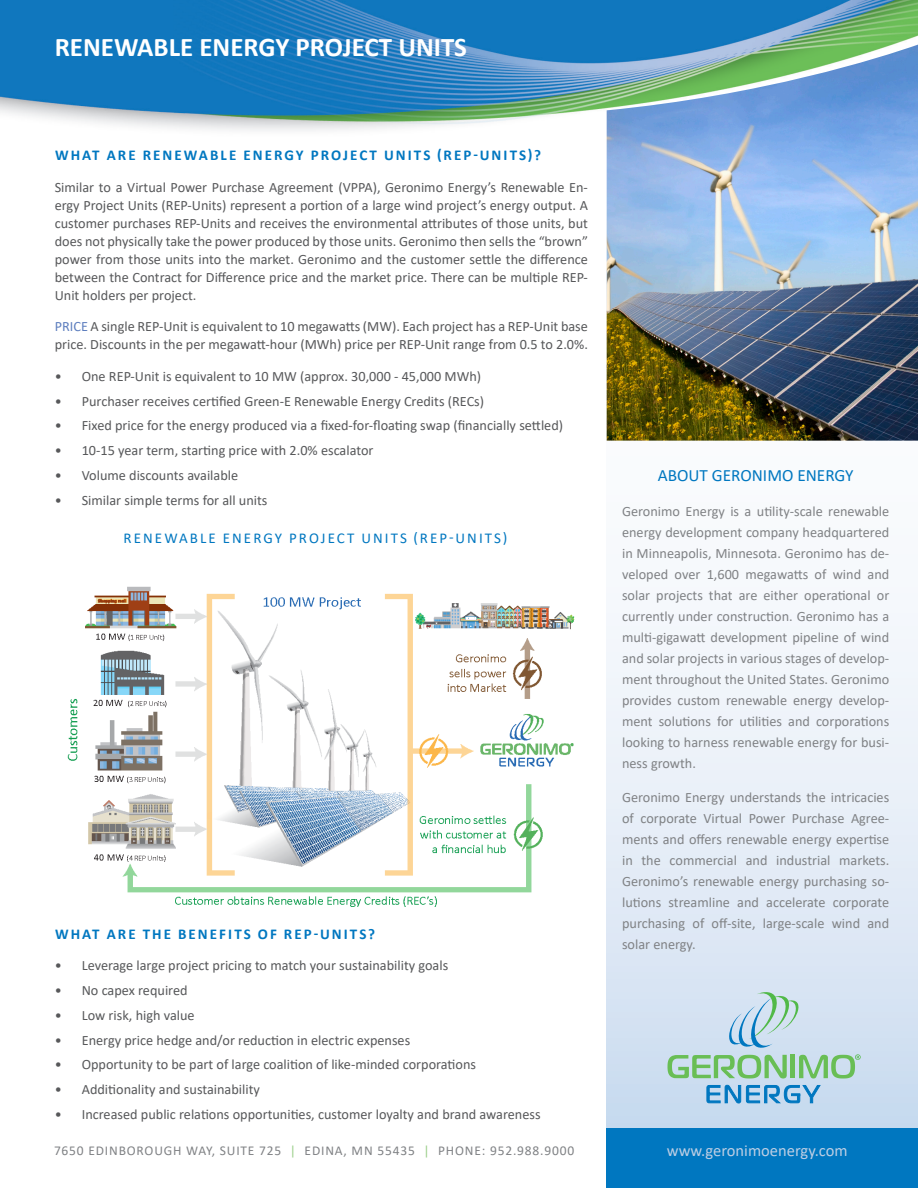
<style>
.page{position:relative;width:918px;height:1188px;background:#fff}
.page>*{position:absolute;margin:0;border:0;box-sizing:border-box;transform-origin:0 0}
.t1{font:700 27px "Calibri";color:#fff}
.t2{font:17.25px "Calibri";color:#0077c0}
.t3{font:16.5px "Calibri";color:#bdcee4}
.t4{font:700 15px "Calibri";letter-spacing:.14em;color:#0077c0}
.t5{font:15px "Calibri";letter-spacing:.14em;color:#0077c0}
.t6{font:14.25px/18px "Calibri";color:#57585a;text-align:justify}
.t7{font:14.25px/21px "Calibri";color:#808285;text-align:justify}
.t8{font:13.5px "Calibri";letter-spacing:.06em;color:#808285}
.s1{color:#5d7ebe}
.s2{color:#9bcf8a}
</style>
<div class="page">
<svg style="left:606px;top:218px;width:312px;height:910px"></svg>
<img style="left:0;top:0;width:918px;height:218px">
<img style="left:607px;top:45px;width:311px;height:396px">
<div style="left:606px;top:1128px;width:312px;height:60px;background:#0077c0"></div>
<svg style="left:668px;top:992px;width:193px;height:111px;background:#b8d5dc"></svg>
<img style="left:67px;top:586px;width:508px;height:321px">
<p class="t1" style="left:55px;top:28px;width:414px">RENEWABLE ENERGY PROJECT UNITS</p>
<p class="t4" style="left:55px;top:145px;width:488px">WHAT ARE RENEWABLE ENERGY PROJECT UNITS (REP-UNITS)?</p>
<p class="t6" style="left:55px;top:178px;width:535px">Similar to a Virtual Power Purchase Agreement (VPPA), Geronimo Energy’s Renewable En&shy;ergy Project Units (REP-Units) represent a portion of a large wind project’s energy output. A customer purchases REP-Units and receives the environmental attributes of those units, but does not physically take the power produced by those units. Geronimo then sells the “brown” power from those units into the market. Geronimo and the customer settle the difference between the Contract for Difference price and the market price. There can be multiple REP-Unit holders per project.</p>
<p class="t6" style="left:55px;top:317px;width:535px"><span class="s1">PRICE</span> A single REP-Unit is equivalent to 10 megawatts (MW). Each project has a REP-Unit base price. Discounts in the per megawatt-hour (MWh) price per REP-Unit range from 0.5 to 2.0%.</p>
<p class="t6" style="left:55px;top:367px;width:428px">• One REP-Unit is equivalent to 10 MW (approx. 30,000 - 45,000 MWh)</p>
<p class="t6" style="left:55px;top:391px;width:431px">• Purchaser receives certified Green-E Renewable Energy Credits (RECs)</p>
<p class="t6" style="left:55px;top:416px;width:510px">• Fixed price for the energy produced via a fixed-for-floating swap (financially settled)</p>
<p class="t6" style="left:55px;top:441px;width:320px">• 10-15 year term, starting price with 2.0% escalator</p>
<p class="t6" style="left:55px;top:466px;width:185px">• Volume discounts available</p>
<p class="t6" style="left:55px;top:490px;width:214px">• Similar simple terms for all units</p>
<p class="t2" style="left:658px;top:464px;width:197px">ABOUT GERONIMO ENERGY</p>
<p class="t7" style="left:622px;top:500px;width:269px">Geronimo Energy is a utility-scale renewable energy development company headquartered in Minneapolis, Minnesota. Geronimo has de&shy;veloped over 1,600 megawatts of wind and solar projects that are either operational or currently under construction. Geronimo has a multi-gigawatt development pipeline of wind and solar projects in various stages of develop&shy;ment throughout the United States. Geronimo provides custom renewable energy develop&shy;ment solutions for utilities and corporations looking to harness renewable energy for busi&shy;ness growth.</p>
<p class="t7" style="left:622px;top:787px;width:269px">Geronimo Energy understands the intricacies of corporate Virtual Power Purchase Agree&shy;ments and offers renewable energy expertise in the commercial and industrial markets.<br>Geronimo’s renewable energy purchasing so&shy;lutions streamline and accelerate corporate purchasing of off-site, large-scale wind and solar energy.</p>
<p class="t5" style="left:124px;top:528px;width:385px">RENEWABLE ENERGY PROJECT UNITS (REP-UNITS)</p>
<p class="t4" style="left:55px;top:923px;width:322px">WHAT ARE THE BENEFITS OF REP-UNITS?</p>
<p class="t6" style="left:55px;top:956px;width:395px">• Leverage large project pricing to match your sustainability goals</p>
<p class="t6" style="left:55px;top:981px;width:134px">• No capex required</p>
<p class="t6" style="left:55px;top:1006px;width:141px">• Low risk, high value</p>
<p class="t6" style="left:55px;top:1030px;width:357px">• Energy price hedge and/or reduction in electric expenses</p>
<p class="t6" style="left:55px;top:1055px;width:423px">• Opportunity to be part of large coalition of like-minded corporations</p>
<p class="t6" style="left:55px;top:1080px;width:207px">• Additionality and sustainability</p>
<p class="t6" style="left:55px;top:1105px;width:487px">• Increased public relations opportunities, customer loyalty and brand awareness</p>
<p class="t8" style="left:54px;top:1141px;width:522px">7650 EDINBOROUGH WAY, SUITE 725 <span class="s2">|</span> EDINA, MN 55435 <span class="s2">|</span> PHONE: 952.988.9000</p>
<p class="t3" style="left:667px;top:1139px;width:182px">www.geronimoenergy.com</p>
</div>
